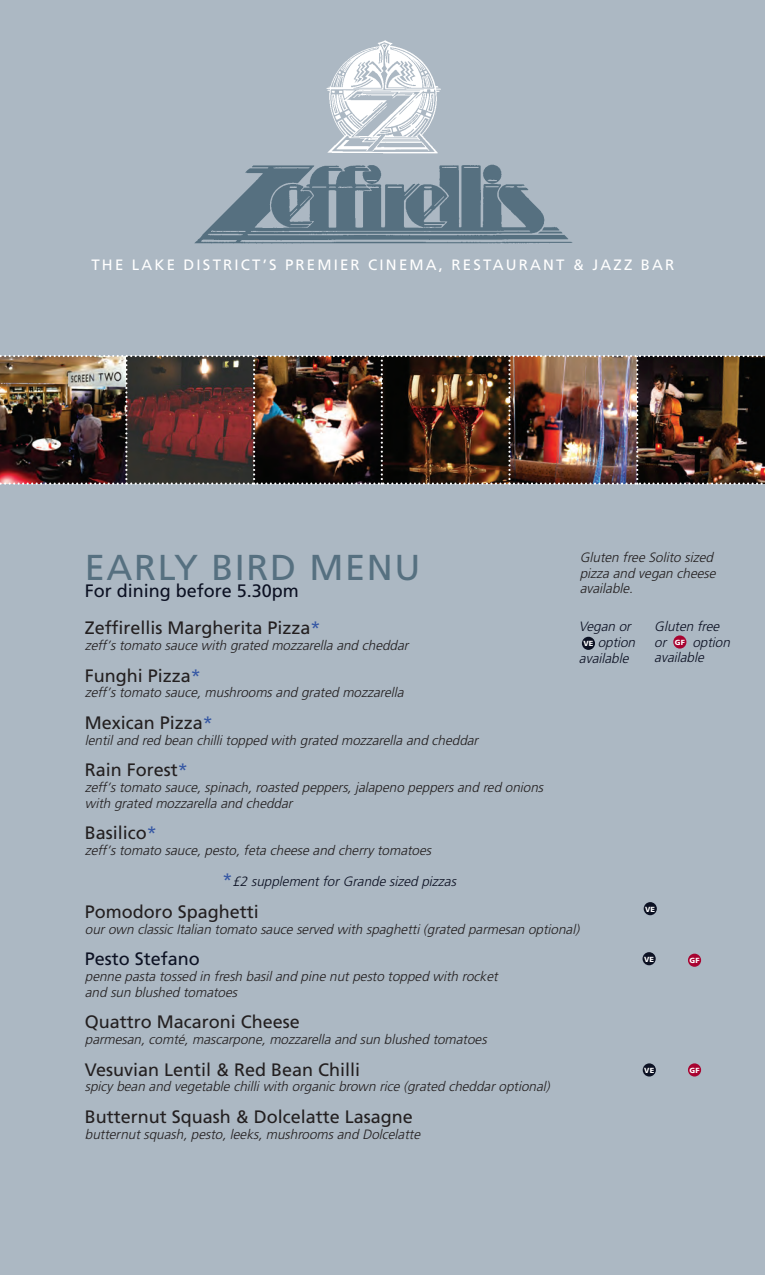
<style>
.page{position:relative;width:765px;height:1275px;background:#fff}
.page>*{position:absolute;margin:0;border:0;box-sizing:border-box;transform-origin:0 0}
.t1{font:36px "Frutiger LT";letter-spacing:.045em;color:#567080}
.t2{font:18px "Frutiger LT";color:#231f20}
.t3{font:18px "Frutiger LT";color:#0c1123}
.t4{font:15px "Frutiger LT";letter-spacing:.145em;color:#fff}
.t5{font:italic 300 13.5px/15.8px "Frutiger LT";color:#231f20}
.t6{font:italic 300 13.5px/15.8px "Frutiger LT";color:#0c1123}
.t7{font:900 7.35px "Frutiger LT";color:#fff}
.s1{color:#3557a4}
.s2{font-weight:400;font-style:normal;font-size:18px;color:#3557a4}
</style>
<div class="page">
<div style="left:0;top:483px;width:764px;height:791px;background:#acb8c3"></div>
<hr style="left:764px;top:483px;width:1px;height:791px;background:#acb8c3">
<hr style="left:764px;top:0;width:1px;height:356px;background:#acb8c3">
<div style="left:0;top:0;width:764px;height:356px;background:#acb8c3"></div>
<img style="left:194px;top:164px;width:378px;height:80px">
<img style="left:326px;top:40px;width:115px;height:114px">
<img style="left:0;top:355px;width:765px;height:130px">
<div style="left:643px;top:902px;width:13px;height:13px;background:#0c1123;border-radius:50%"></div>
<div style="left:581px;top:636px;width:13px;height:14px;background:#0c1123;border-radius:50%"></div>
<div style="left:687px;top:1063px;width:13px;height:13px;background:#a80330;border-radius:50%"></div>
<div style="left:642px;top:1063px;width:13px;height:13px;background:#0c1123;border-radius:50%"></div>
<div style="left:687px;top:953px;width:13px;height:13px;background:#a80330;border-radius:50%"></div>
<div style="left:672px;top:635px;width:14px;height:13px;background:#a80330;border-radius:50%"></div>
<div style="left:642px;top:952px;width:13px;height:13px;background:#0c1123;border-radius:50%"></div>
<p class="t4" style="left:91px;top:259px;width:584px">THE LAKE DISTRICT’S PREMIER CINEMA, RESTAURANT &amp; JAZZ BAR</p>
<h1 class="t1" style="left:85px;top:552px;width:337px">EARLY BIRD MENU</h1>
<h2 class="t3" style="left:85px;top:583px;width:215px">For dining before 5.30pm</h2>
<p class="t5" style="left:579px;top:550px;width:140px">Gluten free Solito sized pizza and vegan cheese available.</p>
<h2 class="t2" style="left:85px;top:621px;width:237px">Zeffirellis Margherita Pizza<span class="s1">*</span></h2>
<p class="t5" style="left:85px;top:638px;width:327px">zeff’s tomato sauce with grated mozzarella and cheddar</p>
<h2 class="t2" style="left:85px;top:668px;width:117px">Funghi Pizza<span class="s1">*</span></h2>
<p class="t5" style="left:85px;top:685px;width:323px">zeff’s tomato sauce, mushrooms and grated mozzarella</p>
<h2 class="t2" style="left:85px;top:715px;width:129px">Mexican Pizza<span class="s1">*</span></h2>
<p class="t5" style="left:85px;top:733px;width:397px">lentil and red bean chilli topped with grated mozzarella and cheddar</p>
<h2 class="t2" style="left:85px;top:762px;width:104px">Rain Forest<span class="s1">*</span></h2>
<p class="t5" style="left:85px;top:780px;width:462px">zeff’s tomato sauce, spinach, roasted peppers, jalapeno peppers and red onions with grated mozzarella and cheddar</p>
<h2 class="t2" style="left:85px;top:825px;width:73px">Basilico<span class="s1">*</span></h2>
<p class="t5" style="left:85px;top:843px;width:350px">zeff’s tomato sauce, pesto, feta cheese and cherry tomatoes</p>
<p class="t6" style="left:222px;top:874px;width:237px"><span class="s2">*</span> £2 supplement for Grande sized pizzas</p>
<h2 class="t2" style="left:85px;top:904px;width:175px">Pomodoro Spaghetti</h2>
<p class="t5" style="left:85px;top:922px;width:498px">our own classic Italian tomato sauce served with spaghetti (grated parmesan optional)</p>
<h2 class="t3" style="left:85px;top:951px;width:116px">Pesto Stefano</h2>
<p class="t5" style="left:85px;top:969px;width:417px">penne pasta tossed in fresh basil and pine nut pesto topped with rocket and sun blushed tomatoes</p>
<h2 class="t2" style="left:85px;top:1014px;width:216px">Quattro Macaroni Cheese</h2>
<p class="t5" style="left:85px;top:1032px;width:406px">parmesan, comté, mascarpone, mozzarella and sun blushed tomatoes</p>
<h2 class="t2" style="left:85px;top:1062px;width:276px">Vesuvian Lentil &amp; Red Bean Chilli</h2>
<p class="t5" style="left:85px;top:1079px;width:468px">spicy bean and vegetable chilli with organic brown rice (grated cheddar optional)</p>
<h2 class="t2" style="left:85px;top:1109px;width:329px">Butternut Squash &amp; Dolcelatte Lasagne</h2>
<p class="t5" style="left:85px;top:1126px;width:339px">butternut squash, pesto, leeks, mushrooms and Dolcelatte</p>
<p class="t6" style="left:578px;top:619px;width:56px">Vegan or</p>
<p class="t6" style="left:597px;top:635px;width:42px">option</p>
<p class="t6" style="left:578px;top:651px;width:54px">available</p>
<p class="t7" style="left:583px;top:640px;width:11px">VE</p>
<p class="t6" style="left:653px;top:619px;width:69px">Gluten free or</p>
<p class="t6" style="left:653px;top:635px;width:80px;text-indent:38px">option available</p>
<p class="t7" style="left:674px;top:639px;width:11px">GF</p>
<p class="t7" style="left:644px;top:906px;width:11px">VE</p>
<p class="t7" style="left:643px;top:956px;width:11px">VE</p>
<p class="t7" style="left:689px;top:957px;width:11px">GF</p>
<p class="t7" style="left:644px;top:1067px;width:11px">VE</p>
<p class="t7" style="left:689px;top:1067px;width:11px">GF</p>
</div>
